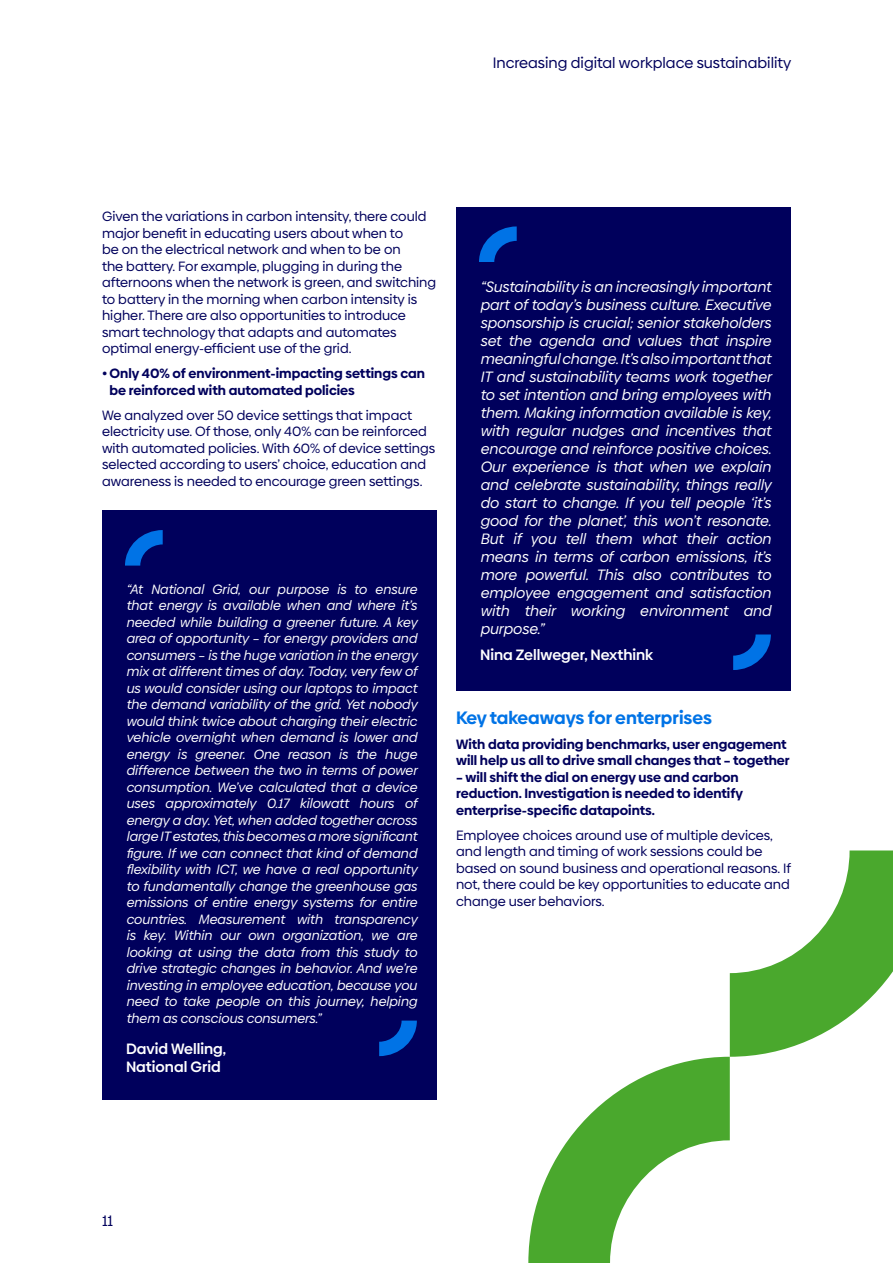
<style>
.page{position:relative;width:893px;height:1263px;background:#fff}
.page>*{position:absolute;margin:0;border:0;box-sizing:border-box;transform-origin:0 0}
.t1{font:700 18px "Biennale";color:#0073e6}
.t2{font:15.15px "Biennale";color:#00005c}
.t3{font:italic 15px/18px "Biennale";color:#fff;text-align:justify}
.t4{font:600 15px/18px "Biennale";color:#fff}
.t5{font:italic 13.5px/16.5px "Biennale";color:#fff;text-align:justify}
.t6{font:13.5px/16.5px "Biennale";color:#00005c}
.t7{font:700 13.5px/16.5px "Biennale";color:#00005c}
</style>
<div class="page">
<svg style="left:528px;top:850px;width:365px;height:413px"></svg>
<div style="left:456px;top:207px;width:335px;height:484px;background:#00005c"></div>
<svg style="left:479px;top:226px;width:38px;height:36px"></svg>
<svg style="left:733px;top:634px;width:38px;height:36px"></svg>
<div style="left:102px;top:511px;width:335px;height:589px;background:#00005c"></div>
<svg style="left:125px;top:530px;width:38px;height:36px"></svg>
<svg style="left:379px;top:1020px;width:38px;height:36px"></svg>
<p class="t2" style="left:493px;top:53px;width:300px">Increasing digital workplace sustainability</p>
<p class="t6" style="left:102px;top:208px;width:336px">Given the variations in carbon intensity, there could major benefit in educating users about when to<br>be on the electrical network and when to be on<br>the battery. For example, plugging in during the afternoons when the network is green, and switching to battery in the morning when carbon intensity is higher. There are also opportunities to introduce smart technology that adapts and automates optimal energy-efficient use of the grid.</p>
<p class="t7" style="left:110px;top:365px;width:317px;text-indent:-8px">• Only 40% of environment-impacting settings can be reinforced with automated policies</p>
<p class="t6" style="left:102px;top:407px;width:335px">We analyzed over 50 device settings that impact electricity use. Of those, only 40% can be reinforced with automated policies. With 60% of device settings selected according to users’ choice, education and awareness is needed to encourage green settings.</p>
<p class="t5" style="left:126px;top:581px;width:293px">“At National Grid, our purpose is to ensure that energy is available when and where it’s needed while building a greener future. A key area of opportunity – for energy providers and consumers – is the huge variation in the energy mix at different times of day. Today, very few of us would consider using our laptops to impact the demand variability of the grid. Yet nobody would think twice about charging their electric vehicle overnight when demand is lower and energy is greener. One reason is the huge difference between the two in terms of power consumption. We’ve calculated that a device uses approximately 0.17 kilowatt hours of energy a day. Yet, when added together across large IT estates, this becomes a more significant figure. If we can connect that kind of demand flexibility with ICT, we have a real opportunity to fundamentally change the greenhouse gas emissions of entire energy systems for entire countries. Measurement with transparency is key. Within our own organization, we are looking at using the data from this study to drive strategic changes in behavior. And we’re investing in employee education, because you need to take people on this journey, helping them as conscious consumers.”</p>
<p class="t4" style="left:126px;top:1039px;width:102px">David Welling,<br>National Grid</p>
<p class="t3" style="left:480px;top:278px;width:293px">“Sustainability is an increasingly important part of today’s business culture. Executive sponsorship is crucial; senior stakeholders set the agenda and values that inspire meaningful change. It’s also important that IT and sustainability teams work together to set intention and bring employees with them. Making information available is key, with regular nudges and incentives that encourage and reinforce positive choices.<br>Our experience is that when we explain and celebrate sustainability, things really do start to change. If you tell people ‘it’s good for the planet’, this won’t resonate.<br>But if you tell them what their action means in terms of carbon emissions, it’s more powerful. This also contributes to employee engagement and satisfaction with their working environment and purpose.”</p>
<p class="t4" style="left:480px;top:646px;width:175px">Nina Zellweger, Nexthink</p>
<h1 class="t1" style="left:456px;top:706px;width:257px">Key takeaways for enterprises</h1>
<p class="t7" style="left:456px;top:736px;width:335px">With data providing benchmarks, user engagement will help us all to drive small changes that – together</p>
<p class="t7" style="left:456px;top:769px;width:288px">– will shift the dial on energy use and carbon reduction. Investigation is needed to identify enterprise-specific datapoints.</p>
<p class="t6" style="left:456px;top:826px;width:337px">Employee choices around use of multiple devices, and length and timing of work sessions could be based on sound business and operational reasons. If not, there could be key opportunities to educate and change user behaviors.</p>
<p class="t2" style="left:102px;top:1211px;width:12px">11</p>
</div>
